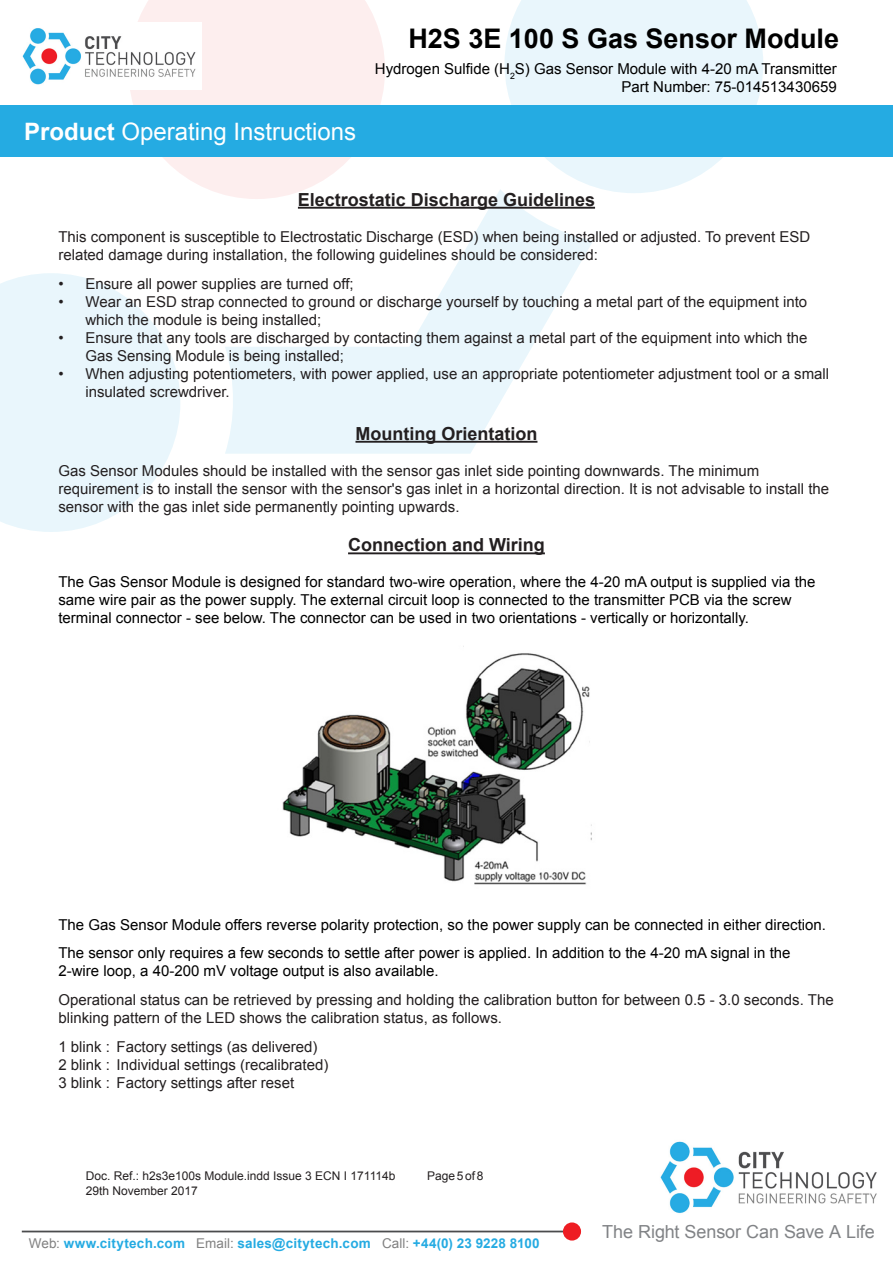
<style>
.page{position:relative;width:893px;height:1263px;background:#fff}
.page>*{position:absolute;margin:0;border:0;box-sizing:border-box;transform-origin:0 0}
.t1{font:700 27px "Arial";color:#000}
.t2{font:24px "Arial";color:#fff}
.t3{font:700 18px "Arial";color:#231f20}
.t4{font:18px "Arial";letter-spacing:-.005em;color:#818386}
.t5{font:15px/18px "Arial";color:#231f20}
.t6{font:15px/18px "Arial";color:#000}
.t7{font:700 13.5px "Arial";letter-spacing:.015em;color:#25abe2}
.t8{font:12px "Arial";color:#231f20}
.s1{font-weight:700}
.s2{font-weight:400;color:#818181}
</style>
<div class="page">
<svg style="left:225px;top:189px;width:368px;height:265px"></svg>
<svg style="left:0;top:273px;width:180px;height:259px;fill:#e9f6fc"></svg>
<svg style="left:504px;top:0;width:259px;height:193px;fill:#e9f6fc"></svg>
<svg style="left:128px;top:0;width:257px;height:199px;fill:#fdeeee"></svg>
<div style="left:0;top:106px;width:893px;height:51px;background:#25abe2"></div>
<img style="left:22px;top:22px;width:179px;height:68px">
<hr style="left:22px;top:1230px;width:553px;height:2px;background:#4b4c4d">
<div style="left:563px;top:1222px;width:18px;height:18px;background:#ee1d23;border-radius:50%"></div>
<img style="left:660px;top:1141px;width:217px;height:73px">
<hr style="left:298px;top:207px;width:297px;height:2px;background:#231f20">
<hr style="left:355px;top:441px;width:182px;height:2px;background:#231f20">
<hr style="left:348px;top:552px;width:197px;height:2px;background:#231f20">
<img style="left:282px;top:646px;width:310px;height:239px">
<h2 class="t2" style="left:24px;top:123px;width:334px"><span class="s1">Product</span> Operating Instructions</h2>
<h1 class="t1" style="left:408px;top:28px;width:432px">H2S 3E 100 S Gas Sensor Module</h1>
<p class="t6" style="left:375px;top:60px;width:463px;text-align:right">Hydrogen Sulfide (H<sub>2</sub>S) Gas Sensor Module with 4-20 mA Transmitter<br>Part Number: 75-014513430659</p>
<p class="t3" style="left:298px;top:193px;width:299px">Electrostatic Discharge Guidelines</p>
<p class="t5" style="left:58px;top:228px;width:753px">This component is susceptible to Electrostatic Discharge (ESD) when being installed or adjusted. To prevent ESD related damage during installation, the following guidelines should be considered:</p>
<p class="t5" style="left:58px;top:274px;width:297px">• Ensure all power supplies are turned off;</p>
<p class="t5" style="left:85px;top:292px;width:723px;text-indent:-27px">• Wear an ESD strap connected to ground or discharge yourself by touching a metal part of the equipment into which the module is being installed;</p>
<p class="t5" style="left:85px;top:328px;width:724px;text-indent:-27px">• Ensure that any tools are discharged by contacting them against a metal part of the equipment into which the<br>Gas Sensing Module is being installed;</p>
<p class="t5" style="left:85px;top:364px;width:745px;text-indent:-27px">• When adjusting potentiometers, with power applied, use an appropriate potentiometer adjustment tool or a small insulated screwdriver.</p>
<p class="t3" style="left:355px;top:427px;width:183px">Mounting Orientation</p>
<p class="t5" style="left:58px;top:463px;width:772px">Gas Sensor Modules should be installed with the sensor gas inlet side pointing downwards. The minimum requirement is to install the sensor with the sensor's gas inlet in a horizontal direction. It is not advisable to install the sensor with the gas inlet side permanently pointing upwards.</p>
<p class="t3" style="left:348px;top:538px;width:198px">Connection and Wiring</p>
<p class="t6" style="left:58px;top:573px;width:759px">The Gas Sensor Module is designed for standard two-wire operation, where the 4-20 mA output is supplied via the same wire pair as the power supply. The external circuit loop is connected to the transmitter PCB via the screw terminal connector - see below. The connector can be used in two orientations - vertically or horizontally.</p>
<p class="t6" style="left:58px;top:910px;width:769px;line-height:28.8px">The Gas Sensor Module offers reverse polarity protection, so the power supply can be connected in either direction.<br>The sensor only requires a few seconds to settle after power is applied. In addition to the 4-20 mA signal in the</p>
<p class="t6" style="left:58px;top:962px;width:382px">2-wire loop, a 40-200 mV voltage output is also available.</p>
<p class="t5" style="left:58px;top:992px;width:777px">Operational status can be retrieved by pressing and holding the calibration button for between 0.5 - 3.0 seconds. The blinking pattern of the LED shows the calibration status, as follows.</p>
<p class="t5" style="left:58px;top:1038px;width:271px">1 blink : Factory settings (as delivered)<br>2 blink : Individual settings (recalibrated)<br>3 blink : Factory settings after reset</p>
<p class="t8" style="left:86px;top:1171px;width:311px">Doc. Ref.: h2s3e100s Module.indd Issue 3 ECN I 171114b</p>
<p class="t8" style="left:427px;top:1171px;width:58px">Page 5 of 8</p>
<p class="t8" style="left:86px;top:1186px;width:114px">29th November 2017</p>
<p class="t7" style="left:29px;top:1238px;width:512px"><span class="s2">Web:</span> www.citytech.com <span class="s2">Email:</span> sales@citytech.com <span class="s2">Call:</span> +44(0) 23 9228 8100</p>
<p class="t4" style="left:602px;top:1225px;width:274px">The Right Sensor Can Save A Life</p>
</div>
